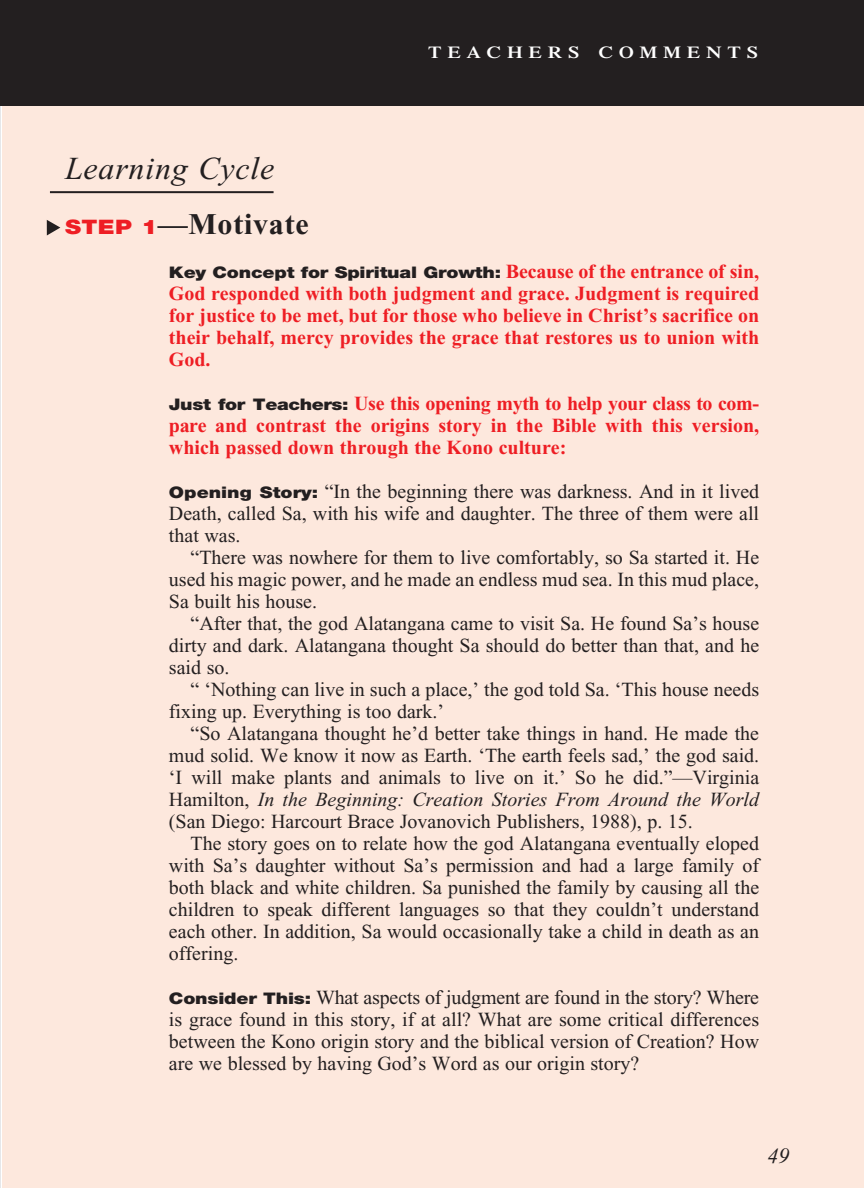
<style>
.page{position:relative;width:864px;height:1188px;background:#fff}
.page>*{position:absolute;margin:0;border:0;box-sizing:border-box;transform-origin:0 0}
.Main_Head_Teachers_C{font:italic 32px "Times New Roman";letter-spacing:.025em;color:#231f20}
.T_Aim_bodyXindent{font:700 30px "Times New Roman";letter-spacing:.025em;color:#231f20}
.t1{font:italic 22px "Times New Roman";color:#231f20}
.First_Line_Space_Tea{font:20px/22px "Times New Roman";color:#231f20;text-align:justify}
.Objectives_Body_Text{font:700 20px/22px "Times New Roman";color:#ee1e24;text-align:justify}
.First_Line_Space_Tea-2{font:700 20px/22px "Times New Roman";color:#ee1e24;text-align:justify}
.t2{font:600 16.8px "Times";letter-spacing:.285em;color:#fff;scale:1.2 1}
.Objectives_Body_Text-2{font:900 16px "Helvetica Neue";letter-spacing:-.01em;color:#231f20;scale:1.2 1}
.s1{font-family:"Helvetica Neue";font-weight:900;font-size:20px;color:#ee1e24}
.s2{font-family:"Times New Roman";font-weight:700;font-size:20px;color:#ee1e24}
.s3{font-family:"Helvetica Neue";font-weight:900;font-size:16px;color:#231f20}
.s4{font-family:"Helvetica Neue";font-weight:900;font-size:16px}
.s5{font-style:italic}
</style>
<div class="page">
<div style="left:2px;top:106px;width:862px;height:1082px;background:#fde8dd"></div>
<div style="left:0;top:0;width:864px;height:105px;background:#231f20"></div>
<hr style="left:50px;top:191px;width:224px;height:2px;background:#231f20">
<svg style="left:47px;top:220px;width:13px;height:15px"></svg>
<p class="t2" style="left:428px;top:43px;width:276px">TEACHERS COMMENTS</p>
<p class="Main_Head_Teachers_C" style="left:65px;top:152px;width:211px">Learning Cycle</p>
<p class="T_Aim_bodyXindent" style="left:65px;top:207px;width:245px"><span class="s1">STEP 1</span>—Motivate</p>
<p class="Objectives_Body_Text-2" style="left:169px;top:263px;width:493px">Key Concept for Spiritual Growth: <span class="s2">Because of the entrance of sin,</span></p>
<p class="Objectives_Body_Text" style="left:169px;top:282px;width:592px">God responded with both judgment and grace. Judgment is required for justice to be met, but for those who believe in Christ’s sacrifice on their behalf, mercy provides the grace that restores us to union with God.</p>
<p class="First_Line_Space_Tea-2" style="left:169px;top:392px;width:592px"><span class="s3">Just for Teachers:</span> Use this opening myth to help your class to com&shy;pare and contrast the origins story in the Bible with this version, which passed down through the Kono culture:</p>
<p class="First_Line_Space_Tea" style="left:169px;top:480px;width:592px"><span class="s4">Opening Story:</span> “In the beginning there was darkness. And in it lived Death, called Sa, with his wife and daughter. The three of them were all that was.</p>
<p class="First_Line_Space_Tea" style="left:169px;top:546px;width:592px;text-indent:22px">“There was nowhere for them to live comfortably, so Sa started it. He used his magic power, and he made an endless mud sea. In this mud place, Sa built his house.</p>
<p class="First_Line_Space_Tea" style="left:169px;top:612px;width:592px;text-indent:22px">“After that, the god Alatangana came to visit Sa. He found Sa’s house dirty and dark. Alatangana thought Sa should do better than that, and he said so.</p>
<p class="First_Line_Space_Tea" style="left:169px;top:678px;width:592px;text-indent:22px">“ ‘Nothing can live in such a place,’ the god told Sa. ‘This house needs fixing up. Everything is too dark.’</p>
<p class="First_Line_Space_Tea" style="left:169px;top:722px;width:592px;text-indent:22px">“So Alatangana thought he’d better take things in hand. He made the mud solid. We know it now as Earth. ‘The earth feels sad,’ the god said. ‘I will make plants and animals to live on it.’ So he did.”—Virginia Hamilton, <span class="s5">In the Beginning: Creation Stories From Around the World </span>(San Diego: Harcourt Brace Jovanovich Publishers, 1988), p. 15.</p>
<p class="First_Line_Space_Tea" style="left:169px;top:832px;width:592px;text-indent:22px">The story goes on to relate how the god Alatangana eventually eloped with Sa’s daughter without Sa’s permission and had a large family of both black and white children. Sa punished the family by causing all the children to speak different languages so that they couldn’t understand each other. In addition, Sa would occasionally take a child in death as an offering.</p>
<p class="First_Line_Space_Tea" style="left:169px;top:986px;width:592px"><span class="s4">Consider This:</span> What aspects of judgment are found in the story? Where is grace found in this story, if at all? What are some critical differences between the Kono origin story and the biblical version of Creation? How are we blessed by having God’s Word as our origin story?</p>
<p class="t1" style="left:767px;top:1144px;width:23px">49</p>
</div>
